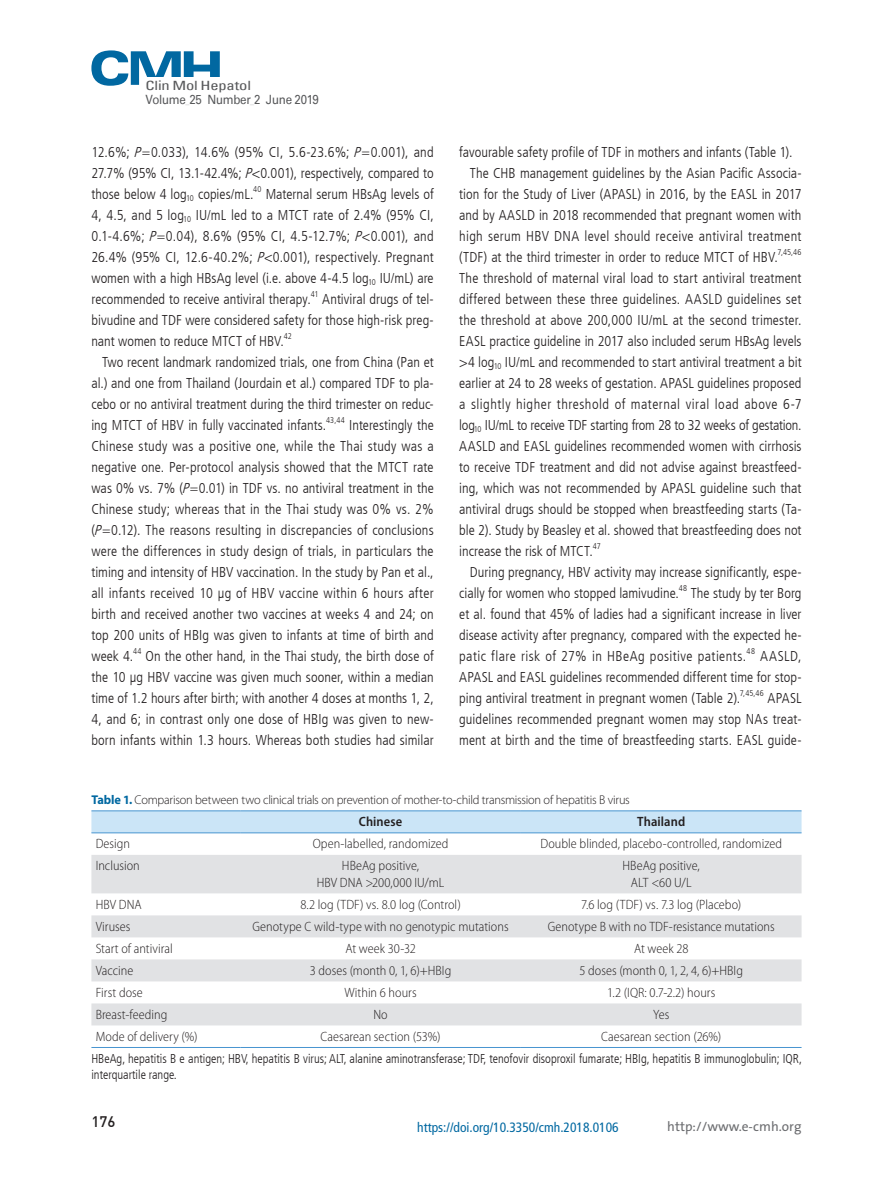
<style>
.page{position:relative;width:893px;height:1191px;background:#fff}
.page>*{position:absolute;margin:0;border:0;box-sizing:border-box;transform-origin:0 0}
.t1{font:15px "Dinmed";color:#231f20}
.t2{font:300 condensed 14.25px/21px "Frutiger LT";letter-spacing:.005em;color:#231f20;text-align:justify}
.t3{font:300 condensed 14.25px "Frutiger LT";letter-spacing:.025em;color:#231f20}
.t4{font:300 semi-condensed 13.5px/16.5px "Myriad Pro";letter-spacing:.005em;color:#231f20;text-align:center}
.t5{font:condensed 13.5px "Frutiger LT";color:#0168a1}
.t6{font:13.5px "The Sans";color:#6c6d70}
.t7{font:600 semi-condensed 13.5px "Myriad Pro";letter-spacing:.01em;color:#231f20}
.t8{font:300 condensed 12.75px/16.5px "Frutiger LT";color:#231f20}
.t9{font:300 12.75px "Myriad Pro";letter-spacing:-.015em;color:#231f20}
.t10{font:12.75px/14.2px "Univers";letter-spacing:-.02em;color:#57585a;scale:.9 1}
.t11{font:300 condensed 8.25px "Frutiger LT";letter-spacing:.035em;color:#231f20}
.s1{font-stretch:condensed}
.s2{font-size:9px;color:#bcbdc0}
.s3{font-style:italic}
.s4{font-weight:700;color:#0168a1}
</style>
<div class="page">
<svg style="left:91px;top:50px;width:129px;height:36px"></svg>
<div style="left:144px;top:77px;width:83px;height:16px;background:#fff"></div>
<div style="left:91px;top:811px;width:710px;height:21px;background:#cbe5f7"></div>
<div style="left:91px;top:855px;width:710px;height:38px;background:#e1e2e4"></div>
<svg style="left:91px;top:915px;width:710px;height:110px;fill:#e1e2e4"></svg>
<hr style="left:91px;top:810px;width:149px;height:1px;background:#4895d0">
<hr style="left:240px;top:810px;width:281px;height:1px;background:#4895d0">
<hr style="left:521px;top:810px;width:280px;height:1px;background:#4895d0">
<hr style="left:91px;top:832px;width:149px;height:1px;background:#4895d0">
<hr style="left:240px;top:832px;width:281px;height:1px;background:#4895d0">
<hr style="left:521px;top:832px;width:280px;height:1px;background:#4895d0">
<hr style="left:91px;top:1047px;width:149px;height:1px;background:#4895d0">
<hr style="left:240px;top:1047px;width:281px;height:1px;background:#4895d0">
<hr style="left:521px;top:1047px;width:280px;height:1px;background:#4895d0">
<p class="t10" style="left:145px;top:78px;width:194px"><span class="s1">Clin Mol Hepatol<br></span>Volume<span class="s2">_</span>25 Number<span class="s2">_</span>2 June 2019</p>
<p class="t2" style="left:91px;top:141px;width:344px">12.6%; <span class="s3">P</span>=0.033), 14.6% (95% CI, 5.6-23.6%; <span class="s3">P</span>=0.001), and 27.7% (95% CI, 13.1-42.4%; <span class="s3">P</span>&lt;0.001), respectively, compared to those below 4 log<sub>10</sub> copies/mL.</p>
<p class="t11" style="left:253px;top:184px;width:10px">40</p>
<p class="t2" style="left:91px;top:183px;width:344px;text-indent:174px">Maternal serum HBsAg levels of 4, 4.5, and 5 log<sub>10</sub> IU/mL led to a MTCT rate of 2.4% (95% CI, 0.1-4.6%; <span class="s3">P</span>=0.04), 8.6% (95% CI, 4.5-12.7%; <span class="s3">P</span>&lt;0.001), and 26.4% (95% CI, 12.6-40.2%; <span class="s3">P</span>&lt;0.001), respectively. Pregnant women with a high HBsAg level (i.e. above 4-4.5 log<sub>10</sub> IU/mL) are recommended to receive antiviral therapy.</p>
<p class="t11" style="left:311px;top:289px;width:9px">41</p>
<p class="t2" style="left:91px;top:288px;width:344px;text-indent:231px">Antiviral drugs of tel&shy;bivudine and TDF were considered safety for those high-risk preg&shy;nant women to reduce MTCT of HBV.</p>
<p class="t11" style="left:284px;top:331px;width:9px">42</p>
<p class="t2" style="left:91px;top:351px;width:344px;text-indent:11px">Two recent landmark randomized trials, one from China (Pan et al.) and one from Thailand (Jourdain et al.) compared TDF to pla&shy;cebo or no antiviral treatment during the third trimester on reduc&shy;ing MTCT of HBV in fully vaccinated infants.</p>
<p class="t11" style="left:326px;top:415px;width:20px">43,44</p>
<p class="t2" style="left:91px;top:414px;width:344px;text-indent:258px">Interestingly the Chinese study was a positive one, while the Thai study was a negative one. Per-protocol analysis showed that the MTCT rate was 0% vs. 7% (<span class="s3">P</span>=0.01) in TDF vs. no antiviral treatment in the Chinese study; whereas that in the Thai study was 0% vs. 2% (<span class="s3">P</span>=0.12). The reasons resulting in discrepancies of conclusions were the differences in study design of trials, in particulars the timing and intensity of HBV vaccination. In the study by Pan et al., all infants received 10 µg of HBV vaccine within 6 hours after birth and received another two vaccines at weeks 4 and 24; on top 200 units of HBIg was given to infants at time of birth and week 4.</p>
<p class="t11" style="left:133px;top:646px;width:10px">44</p>
<p class="t2" style="left:91px;top:645px;width:344px;text-indent:54px">On the other hand, in the Thai study, the birth dose of the 10 µg HBV vaccine was given much sooner, within a median time of 1.2 hours after birth; with another 4 doses at months 1, 2, 4, and 6; in contrast only one dose of HBIg was given to new&shy;born infants within 1.3 hours. Whereas both studies had similar</p>
<p class="t2" style="left:459px;top:141px;width:335px">favourable safety profile of TDF in mothers and infants (Table 1).</p>
<p class="t2" style="left:470px;top:162px;width:333px">The CHB management guidelines by the Asian Pacific Associa-</p>
<p class="t2" style="left:459px;top:183px;width:344px">tion for the Study of Liver (APASL) in 2016, by the EASL in 2017</p>
<p class="t2" style="left:459px;top:204px;width:344px">and by AASLD in 2018 recommended that pregnant women with</p>
<p class="t3" style="left:459px;top:228px;width:344px">high serum HBV DNA level should receive antiviral treatment</p>
<p class="t2" style="left:459px;top:246px;width:320px">(TDF) at the third trimester in order to reduce MTCT of HBV.</p>
<p class="t11" style="left:777px;top:247px;width:26px">7,45,46</p>
<p class="t2" style="left:459px;top:267px;width:344px">The threshold of maternal viral load to start antiviral treatment differed between these three guidelines. AASLD guidelines set the threshold at above 200,000 IU/mL at the second trimester.<br>EASL practice guideline in 2017 also included serum HBsAg levels &gt;4 log<sub>10</sub> IU/mL and recommended to start antiviral treatment a bit earlier at 24 to 28 weeks of gestation. APASL guidelines proposed a slightly higher threshold of maternal viral load above 6-7 log<sub>10</sub> IU/mL to receive TDF starting from 28 to 32 weeks of gestation.<br>AASLD and EASL guidelines recommended women with cirrhosis to receive TDF treatment and did not advise against breastfeed&shy;ing, which was not recommended by APASL guideline such that antiviral drugs should be stopped when breastfeeding starts (Ta&shy;ble 2). Study by Beasley et al. showed that breastfeeding does not increase the risk of MTCT.</p>
<p class="t11" style="left:593px;top:541px;width:9px">47</p>
<p class="t2" style="left:459px;top:561px;width:344px;text-indent:11px">During pregnancy, HBV activity may increase significantly, espe&shy;cially for women who stopped lamivudine.</p>
<p class="t11" style="left:679px;top:583px;width:10px">48</p>
<p class="t2" style="left:459px;top:582px;width:344px;text-indent:231px">The study by ter Borg et al. found that 45% of ladies had a significant increase in liver disease activity after pregnancy, compared with the expected he&shy;patic flare risk of 27% in HBeAg positive patients.</p>
<p class="t11" style="left:746px;top:646px;width:10px">48</p>
<p class="t2" style="left:459px;top:645px;width:344px;text-indent:301px">AASLD, APASL and EASL guidelines recommended different time for stop&shy;ping antiviral treatment in pregnant women (Table 2).</p>
<p class="t11" style="left:740px;top:688px;width:26px">7,45,46</p>
<p class="t2" style="left:459px;top:687px;width:344px;text-indent:308px">APASL guidelines recommended pregnant women may stop NAs treat&shy;ment at birth and the time of breastfeeding starts. EASL guide-</p>
<p class="t9" style="left:91px;top:793px;width:540px"><span class="s4">Table 1.</span> Comparison between two clinical trials on prevention of mother-to-child transmission of hepatitis B virus</p>
<p class="t7" style="left:359px;top:813px;width:45px">Chinese</p>
<p class="t7" style="left:637px;top:813px;width:50px">Thailand</p>
<p class="t4" style="left:96px;top:835px;width:36px">Design</p>
<p class="t4" style="left:313px;top:835px;width:137px">Open-labelled, randomized</p>
<p class="t4" style="left:540px;top:835px;width:243px">Double blinded, placebo-controlled, randomized</p>
<p class="t4" style="left:96px;top:857px;width:46px">Inclusion</p>
<p class="t4" style="left:317px;top:857px;width:129px">HBeAg positive,<br>HBV DNA &gt;200,000 IU/mL</p>
<p class="t4" style="left:623px;top:857px;width:79px">HBeAg positive,<br>ALT &lt;60 U/L</p>
<p class="t4" style="left:96px;top:896px;width:47px">HBV DNA</p>
<p class="t4" style="left:300px;top:896px;width:162px">8.2 log (TDF) vs. 8.0 log (Control)</p>
<p class="t4" style="left:581px;top:896px;width:162px">7.6 log (TDF) vs. 7.3 log (Placebo)</p>
<p class="t4" style="left:96px;top:918px;width:36px">Viruses</p>
<p class="t4" style="left:253px;top:918px;width:258px">Genotype C wild-type with no genotypic mutations</p>
<p class="t4" style="left:548px;top:918px;width:228px">Genotype B with no TDF-resistance mutations</p>
<p class="t4" style="left:96px;top:940px;width:79px">Start of antiviral</p>
<p class="t4" style="left:345px;top:940px;width:72px">At week 30-32</p>
<p class="t4" style="left:634px;top:940px;width:56px">At week 28</p>
<p class="t4" style="left:96px;top:962px;width:39px">Vaccine</p>
<p class="t4" style="left:310px;top:962px;width:143px">3 doses (month 0, 1, 6)+HBIg</p>
<p class="t4" style="left:579px;top:962px;width:165px">5 doses (month 0, 1, 2, 4, 6)+HBIg</p>
<p class="t4" style="left:96px;top:984px;width:49px">First dose</p>
<p class="t4" style="left:344px;top:984px;width:74px">Within 6 hours</p>
<p class="t4" style="left:607px;top:984px;width:110px">1.2 (IQR: 0.7-2.2) hours</p>
<p class="t4" style="left:96px;top:1006px;width:73px">Breast-feeding</p>
<p class="t4" style="left:373px;top:1006px;width:16px">No</p>
<p class="t4" style="left:653px;top:1006px;width:18px">Yes</p>
<p class="t4" style="left:96px;top:1028px;width:103px">Mode of delivery (%)</p>
<p class="t4" style="left:321px;top:1028px;width:121px">Caesarean section (53%)</p>
<p class="t4" style="left:601px;top:1028px;width:122px">Caesarean section (26%)</p>
<p class="t8" style="left:91px;top:1050px;width:712px">HBeAg, hepatitis B e antigen; HBV, hepatitis B virus; ALT, alanine aminotransferase; TDF, tenofovir disoproxil fumarate; HBIg, hepatitis B immunoglobulin; IQR, interquartile range.</p>
<p class="t1" style="left:91px;top:1112px;width:25px">176</p>
<p class="t6" style="left:667px;top:1115px;width:136px">http://www.e-cmh.org</p>
<p class="t5" style="left:417px;top:1119px;width:203px">https://doi.org/10.3350/cmh.2018.0106</p>
</div>
